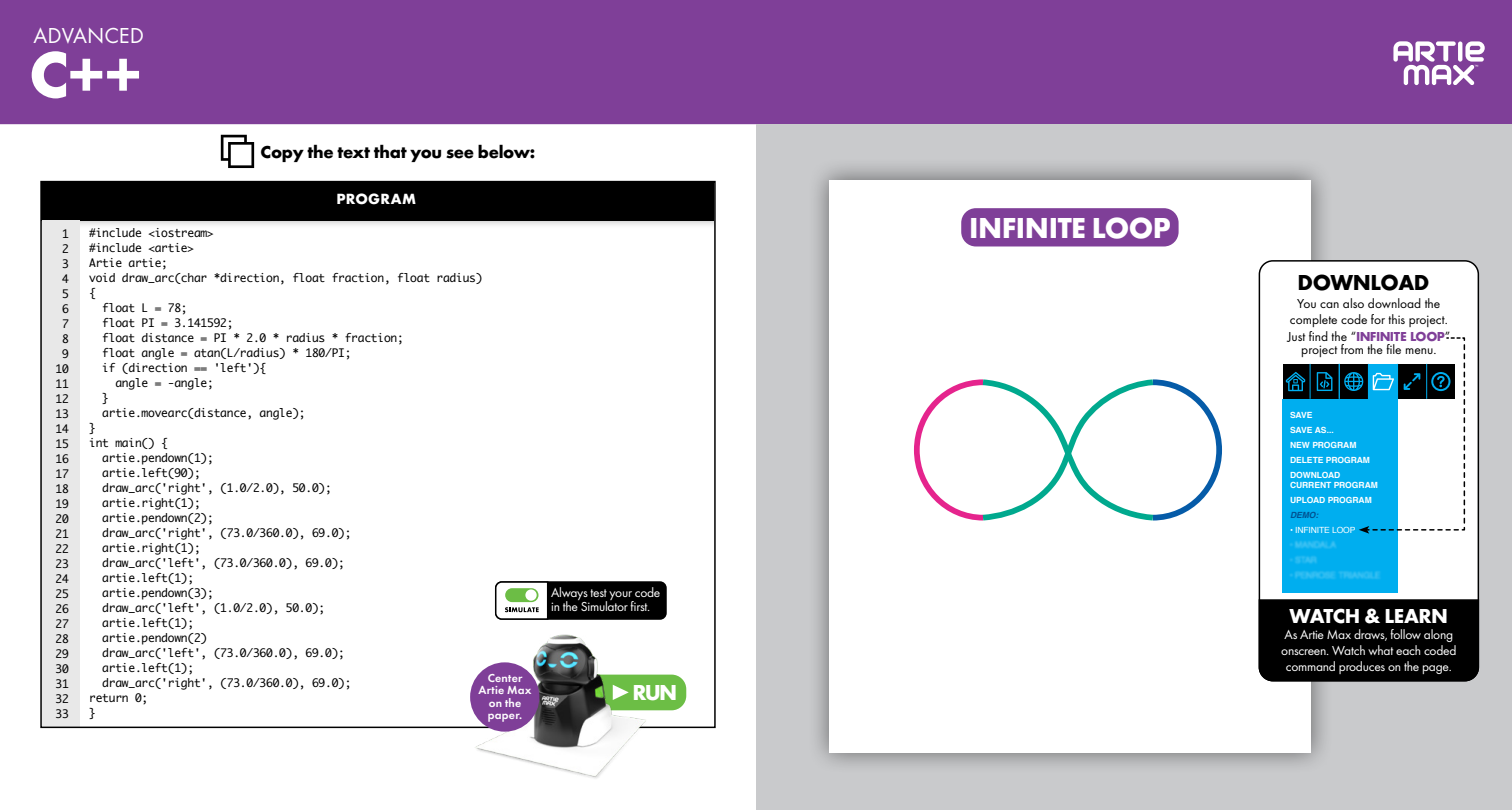
<style>
.page{position:relative;width:1512px;height:810px;background:#fff}
.page>*{position:absolute;margin:0;border:0;box-sizing:border-box;transform-origin:0 0}
.t1{font:700 67.5px "Function Pro";color:#fff}
.t2{font:700 30px "Function Pro";letter-spacing:-.02em;color:#fff}
.t3{font:22.5px "Function Pro";color:#fff}
.t4{font:700 22.5px "Function Pro";letter-spacing:-.02em;color:#000}
.t5{font:700 22.5px "Function Pro";color:#fff}
.t6{font:700 21px "Function Pro";letter-spacing:-.02em;color:#fff}
.t7{font:700 18px "Function Pro";letter-spacing:-.015em;color:#000}
.t8{font:13.5px/16.2px "Function Pro";letter-spacing:-.02em;color:#fff;text-align:center}
.t9{font:13.5px/16.2px "Function Pro";color:#000;text-align:center}
.t10{font:700 13.5px "Futura";letter-spacing:.015em;color:#fff}
.t11{font:600 12px/12.1px "Function Pro";letter-spacing:.02em;color:#fff;text-align:center}
.t12{font:11.25px/15px "Monaco";letter-spacing:-.02em;color:#000;text-align:center}
.t13{font:700 8.55px/15px "Helvetica";letter-spacing:-.005em;color:#fff}
.t14{font:8.55px "Helvetica";letter-spacing:-.015em;color:#fff}
.t15{font:italic 700 8.55px "Helvetica";color:#005291}
.s1{font-weight:700;color:#7f3f98}
</style>
<div class="page">
<div style="left:0;top:0;width:1512px;height:124px;background:#7f3f98"></div>
<div style="left:756px;top:124px;width:756px;height:686px;background:#c9cacc"></div>
<div style="left:807px;top:157px;width:526px;height:618px;background:#000;opacity:.5"></div>
<div style="left:829px;top:180px;width:482px;height:572px;background:#fff"></div>
<svg style="left:1393px;top:41px;width:92px;height:44px"></svg>
<div style="left:1259px;top:261px;width:219px;height:420px;background:#fff;border-radius:14px"></div>
<div style="left:1259px;top:260px;width:220px;height:421px;border:2px solid #000;border-radius:14px"></div>
<div style="left:1258px;top:599px;width:222px;height:83px;background:#000"></div>
<div style="left:1283px;top:364px;width:172px;height:35px;background:#000"></div>
<svg style="left:1317px;top:372px;width:15px;height:19px"></svg>
<svg style="left:1286px;top:372px;width:20px;height:19px"></svg>
<hr style="left:1339px;top:364px;width:1px;height:35px;background:#00aeef">
<hr style="left:1310px;top:364px;width:1px;height:35px;background:#00aeef">
<div style="left:1283px;top:399px;width:115px;height:193px;background:#00aeef"></div>
<img style="left:1289px;top:540px;width:92px;height:40px">
<svg style="left:1344px;top:337px;width:122px;height:197px"></svg>
<svg style="left:40px;top:180px;width:676px;height:549px"></svg>
<svg style="left:221px;top:135px;width:33px;height:33px"></svg>
<svg style="left:914px;top:379px;width:308px;height:142px"></svg>
<div style="left:961px;top:208px;width:218px;height:38px;background:#7f3f98;border-radius:15px"></div>
<div style="left:547px;top:675px;width:139px;height:35px;background:#6cbe45;border-radius:15px"></div>
<img style="left:451px;top:616px;width:199px;height:163px">
<div style="left:471px;top:663px;width:67px;height:68px;background:#7f3f98;border-radius:50%"></div>
<div style="left:470px;top:662px;width:69px;height:70px;border:2px solid #7f3f98;border-radius:50%"></div>
<div style="left:495px;top:581px;width:172px;height:39px;background:#000;border-radius:7px"></div>
<svg style="left:494px;top:581px;width:55px;height:40px"></svg>
<div style="left:505px;top:588px;width:34px;height:14px;background:#6cbd45;border-radius:7px"></div>
<div style="left:525px;top:589px;width:12px;height:12px;background:#fff;border-radius:50%"></div>
<h3 class="t3" style="left:33px;top:22px;width:112px">ADVANCED</h3>
<h1 class="t1" style="left:29px;top:34px;width:116px">C++</h1>
<p class="t12" style="left:55px;top:226px;width:15px">1<br>2<br>3<br>4<br>5<br>6<br>7<br>8<br>9<br>10<br>11<br>12<br>13<br>14<br>15<br>16<br>17<br>18<br>19<br>20<br>21<br>22<br>23<br>24<br>25<br>26<br>27<br>28<br>29<br>30<br>31<br>32<br>33</p>
<h3 class="t7" style="left:261px;top:141px;width:276px">Copy the text that you see below:</h3>
<p class="t10" style="left:336px;top:189px;width:81px">PROGRAM</p>
<p class="t12" style="left:89px;top:225px;width:126px">#include &lt;iostream&gt;</p>
<p class="t12" style="left:89px;top:240px;width:107px">#include &lt;artie&gt;</p>
<p class="t12" style="left:89px;top:255px;width:80px">Artie artie;</p>
<p class="t12" style="left:89px;top:270px;width:395px">void draw_arc(char *direction, float fraction, float radius)</p>
<p class="t12" style="left:89px;top:285px;width:8px">{</p>
<p class="t12" style="left:102px;top:300px;width:87px">float L = 78;</p>
<p class="t12" style="left:102px;top:315px;width:133px">float PI = 3.141592;</p>
<p class="t12" style="left:102px;top:330px;width:303px">float distance = PI * 2.0 * radius * fraction;</p>
<p class="t12" style="left:102px;top:345px;width:251px">float angle = atan(L/radius) * 180/PI;</p>
<p class="t12" style="left:102px;top:360px;width:166px">if (direction == 'left'){</p>
<p class="t12" style="left:115px;top:375px;width:100px">angle = -angle;</p>
<p class="t12" style="left:102px;top:390px;width:8px">}</p>
<p class="t12" style="left:102px;top:405px;width:205px">artie.movearc(distance, angle);</p>
<p class="t12" style="left:89px;top:420px;width:8px">}</p>
<p class="t12" style="left:89px;top:435px;width:80px">int main() {</p>
<p class="t12" style="left:102px;top:450px;width:113px">artie.pendown(1);</p>
<p class="t12" style="left:102px;top:465px;width:100px">artie.left(90);</p>
<p class="t12" style="left:102px;top:480px;width:231px">draw_arc('right', (1.0/2.0), 50.0);</p>
<p class="t12" style="left:102px;top:495px;width:100px">artie.right(1);</p>
<p class="t12" style="left:102px;top:510px;width:113px">artie.pendown(2);</p>
<p class="t12" style="left:102px;top:525px;width:251px">draw_arc('right', (73.0/360.0), 69.0);</p>
<p class="t12" style="left:102px;top:540px;width:100px">artie.right(1);</p>
<p class="t12" style="left:102px;top:555px;width:244px">draw_arc('left', (73.0/360.0), 69.0);</p>
<p class="t12" style="left:102px;top:570px;width:93px">artie.left(1);</p>
<p class="t12" style="left:102px;top:585px;width:113px">artie.pendown(3);</p>
<p class="t12" style="left:102px;top:600px;width:224px">draw_arc('left', (1.0/2.0), 50.0);</p>
<p class="t12" style="left:102px;top:615px;width:93px">artie.left(1);</p>
<p class="t12" style="left:102px;top:630px;width:107px">artie.pendown(2)</p>
<p class="t12" style="left:102px;top:645px;width:244px">draw_arc('left', (73.0/360.0), 69.0);</p>
<p class="t12" style="left:102px;top:660px;width:93px">artie.left(1);</p>
<p class="t12" style="left:102px;top:675px;width:251px">draw_arc('right', (73.0/360.0), 69.0);</p>
<p class="t12" style="left:89px;top:690px;width:61px">return 0;</p>
<p class="t12" style="left:89px;top:705px;width:8px">}</p>
<p class="t11" style="left:478px;top:672px;width:55px">Center<br>Artie Max on the paper.</p>
<p class="t8" style="left:551px;top:586px;width:111px;line-height:13.5px;text-align:left">Always test your code in the Simulator first.</p>
<h3 class="t5" style="left:633px;top:679px;width:46px">RUN</h3>
<h2 class="t2" style="left:969px;top:209px;width:203px">INFINITE LOOP</h2>
<h3 class="t4" style="left:1298px;top:269px;width:133px">DOWNLOAD</h3>
<p class="t9" style="left:1287px;top:296px;width:164px">You can also download the complete code for this project.<br>Just find the “<span class="s1">INFINITE LOOP</span>”</p>
<p class="t9" style="left:1301px;top:341px;width:137px">project from the file menu.</p>
<p class="t13" style="left:1290px;top:407px;width:81px">SAVE<br>SAVE AS...<br>NEW PROGRAM<br>DELETE PROGRAM<br>DOWNLOAD</p>
<p class="t13" style="left:1290px;top:477px;width:89px">CURRENT PROGRAM<br>UPLOAD PROGRAM</p>
<p class="t15" style="left:1290px;top:508px;width:30px">DEMO:</p>
<p class="t14" style="left:1290px;top:523px;width:67px">• INFINITE LOOP</p>
<h3 class="t6" style="left:1290px;top:604px;width:160px">WATCH &amp; LEARN</h3>
<p class="t8" style="left:1281px;top:626px;width:177px">As Artie Max draws, follow along onscreen. Watch what each coded command produces on the page.</p>
</div>
